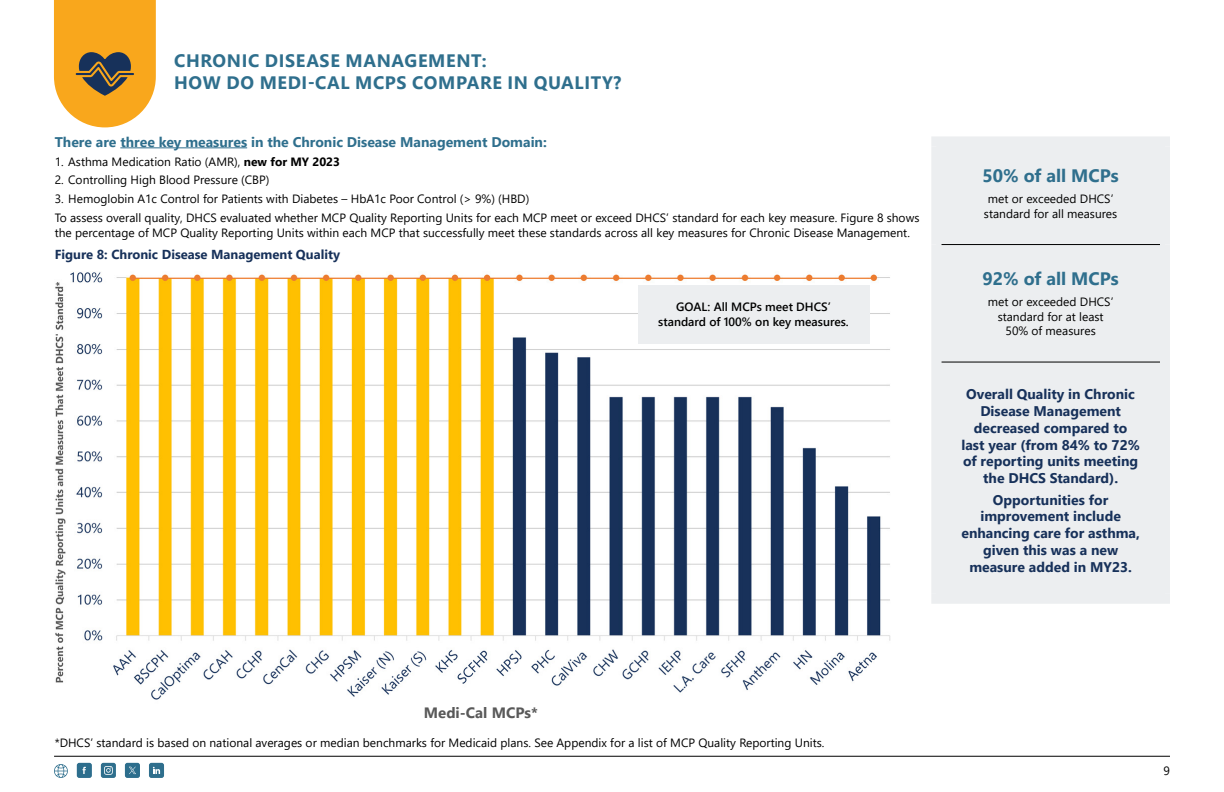
<style>
.page{position:relative;width:1224px;height:792px;background:#fff}
.page>*{position:absolute;margin:0;border:0;box-sizing:border-box;transform-origin:0 0}
.t1{font:700 18px/21.6px "Segoe UI";letter-spacing:.035em;color:#2f6f8d}
.t2{font:700 18px "Segoe UI";color:#2f6f8d}
.t3{font:700 15px "Segoe UI";color:#595959}
.t4{font:700 14px/16.8px "Segoe UI";color:#17315a;text-align:center}
.t5{font:700 14px "Segoe UI";color:#2f6f8d}
.t6{font:700 13px "Segoe UI";color:#17315a}
.t7{font:12px/14.4px "Segoe UI";color:#000;text-align:center}
.t8{font:600 12px/14.4px "Segoe UI";color:#000;text-align:center}
.s1{font-weight:700}
</style>
<div class="page">
<hr style="left:54px;top:756px;width:1116px;height:1px;background:#000">
<div style="left:125px;top:763px;width:15px;height:15px;background:#2d6e8d;border-radius:2px"></div>
<svg style="left:129px;top:767px;width:7px;height:7px"></svg>
<svg style="left:77px;top:763px;width:15px;height:15px"></svg>
<svg style="left:54px;top:764px;width:14px;height:14px"></svg>
<div style="left:101px;top:763px;width:15px;height:15px;background:#2f6f8d;border-radius:2px"></div>
<svg style="left:104px;top:766px;width:9px;height:9px"></svg>
<div style="left:149px;top:763px;width:15px;height:15px;background:#2f6f8d;border-radius:2px"></div>
<svg style="left:153px;top:767px;width:7px;height:7px"></svg>
<img style="left:55px;top:272px;width:836px;height:428px">
<div style="left:638px;top:285px;width:231px;height:58px;background:#eceef0"></div>
<svg style="left:54px;top:0;width:102px;height:127px;background:#e1a135"></svg>
<hr style="left:120px;top:147px;width:127px;height:1px;background:#2f6f8d">
<div style="left:941px;top:146px;width:219px;height:448px;background:#eceef0"></div>
<hr style="left:941px;top:244px;width:219px;height:1px;background:#000">
<hr style="left:941px;top:362px;width:219px;height:1px;background:#000">
<div style="left:931px;top:146px;width:10px;height:99px;background:#eceef0"></div>
<div style="left:1160px;top:146px;width:10px;height:99px;background:#eceef0"></div>
<div style="left:931px;top:245px;width:10px;height:117px;background:#eceef0"></div>
<div style="left:1160px;top:245px;width:10px;height:117px;background:#eceef0"></div>
<div style="left:931px;top:362px;width:10px;height:232px;background:#eceef0"></div>
<div style="left:1160px;top:362px;width:10px;height:232px;background:#eceef0"></div>
<div style="left:931px;top:594px;width:239px;height:10px;background:#eceef0"></div>
<div style="left:931px;top:136px;width:239px;height:10px;background:#eceef0"></div>
<h1 class="t1" style="left:174px;top:49px;width:449px">CHRONIC DISEASE MANAGEMENT:<br>HOW DO MEDI-CAL MCPS COMPARE IN QUALITY?</h1>
<p class="t5" style="left:55px;top:128px;width:494px">There are three key measures in the Chronic Disease Management Domain:</p>
<p class="t7" style="left:55px;top:153px;width:287px">1. Asthma Medication Ratio (AMR), <span class="s1">new for MY 2023</span></p>
<p class="t7" style="left:55px;top:172px;width:216px">2. Controlling High Blood Pressure (CBP)</p>
<p class="t7" style="left:55px;top:189px;width:866px;line-height:18.9px;text-align:left">3. Hemoglobin A1c Control for Patients with Diabetes – HbA1c Poor Control (&gt; 9%) (HBD)<br>To assess overall quality, DHCS evaluated whether MCP Quality Reporting Units for each MCP meet or exceed DHCS’ standard for each key measure. Figure 8 shows</p>
<p class="t7" style="left:55px;top:224px;width:857px">the percentage of MCP Quality Reporting Units within each MCP that successfully meet these standards across all key measures for Chronic Disease Management.</p>
<p class="t6" style="left:55px;top:243px;width:287px">Figure 8: Chronic Disease Management Quality</p>
<p class="t8" style="left:658px;top:299px;width:192px">GOAL: All MCPs meet DHCS’ standard of 100% on key measures.</p>
<h1 class="t2" style="left:983px;top:158px;width:138px">50% of all MCPs</h1>
<p class="t7" style="left:984px;top:191px;width:135px">met or exceeded DHCS’ standard for all measures</p>
<h1 class="t2" style="left:983px;top:261px;width:138px">92% of all MCPs</h1>
<p class="t7" style="left:988px;top:294px;width:127px">met or exceeded DHCS’ standard for at least<br>50% of measures</p>
<p class="t4" style="left:961px;top:385px;width:180px">Overall Quality in Chronic<br>Disease Management decreased compared to last year (from 84% to 72% of reporting units meeting the DHCS Standard).</p>
<p class="t4" style="left:961px;top:490px;width:180px">Opportunities for improvement include enhancing care for asthma, given this was a new measure added in MY23.</p>
<p class="t3" style="left:424px;top:698px;width:116px">Medi-Cal MCPs*</p>
<p class="t7" style="left:55px;top:735px;width:771px">*DHCS’ standard is based on national averages or median benchmarks for Medicaid plans. See Appendix for a list of MCP Quality Reporting Units.</p>
<p class="t7" style="left:1164px;top:762px;width:8px">9</p>
</div>
